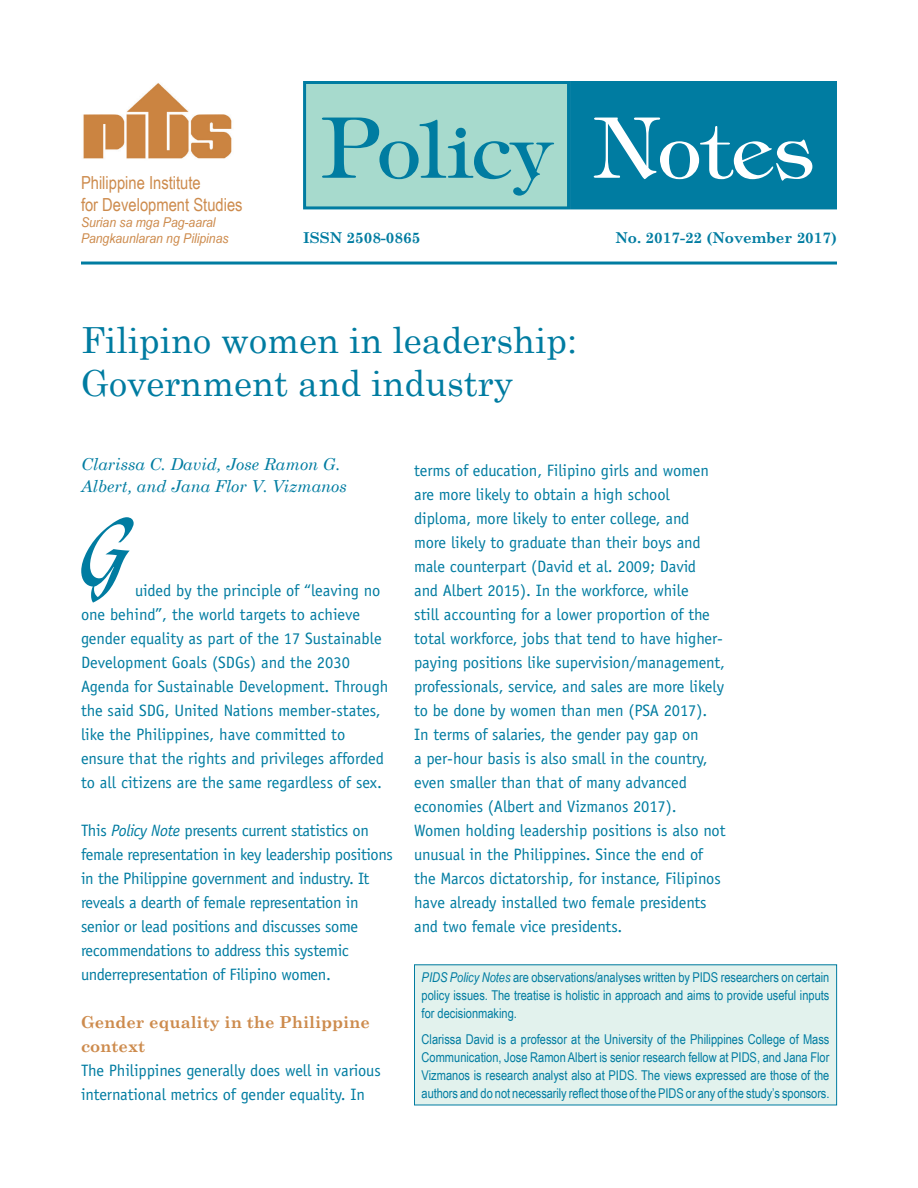
<style>
.page{position:relative;width:918px;height:1188px;background:#fff}
.page>*{position:absolute;margin:0;border:0;box-sizing:border-box;transform-origin:0 0}
.t1{font:90px "Lydian Cursive BT";color:#007ca1}
.t2{font:78px "Timpani Plain";color:#007ca1}
.t3{font:36px/43.2px "Century Schoolbook";color:#007ca1}
.t4{font:18px/21.6px "Arial Narrow";color:#cd8b4d}
.t5{font:16.5px/24px "Officina Sans";letter-spacing:-.005em;color:#007ca1}
.t6{font:italic 16.5px/22.5px "Century Schoolbook";color:#007ca1}
.t7{font:700 16.5px/24px "Century Schoolbook";color:#cd8b4d}
.t8{font:700 15px "Century Schoolbook";color:#007ca1}
.t9{font:13.5px/18px "Arial Narrow";letter-spacing:-.005em;color:#007ca1;text-align:justify}
.t10{font:italic 13.5px/16.2px "Arial Narrow";color:#cd8b4d;scale:1.1 1}
.s1{font-size:84px}
.s2{font-size:84px;color:#fff}
.s3{color:#fff}
.s4{font-style:italic}
</style>
<div class="page">
<hr style="left:81px;top:262px;width:756px;height:3px;background:#007ca1">
<div style="left:305px;top:82px;width:264px;height:126px;background:#a7dacd"></div>
<div style="left:303px;top:81px;width:267px;height:128px;border:3px solid #007ca1"></div>
<div style="left:572px;top:82px;width:264px;height:126px;background:#007ca1"></div>
<div style="left:570px;top:81px;width:267px;height:128px;border:3px solid #007ca1"></div>
<img style="left:83px;top:83px;width:149px;height:76px">
<div style="left:415px;top:965px;width:422px;height:140px;background:#e2f2ed"></div>
<p class="t4" style="left:81px;top:171px;width:163px">Philippine Institute<br>for Development Studies</p>
<p class="t10" style="left:81px;top:214px;width:136px">Surian sa mga Pag-aaral<br>Pangkaunlaran ng Pilipinas</p>
<h2 class="t2" style="left:322px;top:102px;width:493px"><span class="s1">P</span>olicy <span class="s2">N</span><span class="s3">otes</span></h2>
<p class="t8" style="left:303px;top:226px;width:119px">ISSN 2508-0865</p>
<p class="t8" style="left:615px;top:226px;width:223px">No. 2017-22 (November 2017)</p>
<h3 class="t3" style="left:81px;top:315px;width:498px">Filipino women in leadership:<br>Government and industry</h3>
<p class="t6" style="left:81px;top:452px;width:267px">Clarissa C. David, Jose Ramon G.<br>Albert, and Jana Flor V. Vizmanos</p>
<h1 class="t1" style="left:82px;top:495px;width:55px">G</h1>
<p class="t5" style="left:81px;top:578px;width:309px;text-indent:54px">uided by the principle of “leaving no one behind”, the world targets to achieve gender equality as part of the 17 Sustainable Development Goals (SDGs) and the 2030<br>Agenda for Sustainable Development. Through the said SDG, United Nations member-states, like the Philippines, have committed to ensure that the rights and privileges afforded to all citizens are the same regardless of sex.</p>
<p class="t5" style="left:81px;top:818px;width:313px">This <span class="s4">Policy Note</span> presents current statistics on female representation in key leadership positions in the Philippine government and industry. It reveals a dearth of female representation in senior or lead positions and discusses some recommendations to address this systemic underrepresentation of Filipino women.</p>
<p class="t7" style="left:81px;top:1009px;width:291px">Gender equality in the Philippine context</p>
<p class="t5" style="left:81px;top:1058px;width:301px">The Philippines generally does well in various international metrics of gender equality. In</p>
<p class="t5" style="left:414px;top:458px;width:313px">terms of education, Filipino girls and women are more likely to obtain a high school diploma, more likely to enter college, and more likely to graduate than their boys and male counterpart (David et al. 2009; David<br>and Albert 2015). In the workforce, while<br>still accounting for a lower proportion of the total workforce, jobs that tend to have higher&shy;paying positions like supervision/management, professionals, service, and sales are more likely to be done by women than men (PSA 2017).<br>In terms of salaries, the gender pay gap on<br>a per-hour basis is also small in the country, even smaller than that of many advanced economies (Albert and Vizmanos 2017).<br>Women holding leadership positions is also not unusual in the Philippines. Since the end of the Marcos dictatorship, for instance, Filipinos have already installed two female presidents and two female vice presidents.</p>
<p class="t9" style="left:422px;top:968px;width:409px"><span class="s4">PIDS Policy Notes</span> are observations/analyses written by PIDS researchers on certain policy issues. The treatise is holistic in approach and aims to provide useful inputs for decisionmaking.</p>
<p class="t9" style="left:422px;top:1030px;width:409px">Clarissa David is a professor at the University of the Philippines College of Mass Communication, Jose Ramon Albert is senior research fellow at PIDS, and Jana Flor Vizmanos is research analyst also at PIDS. The views expressed are those of the authors and do not necessarily reflect those of the PIDS or any of the study’s sponsors.</p>
</div>
